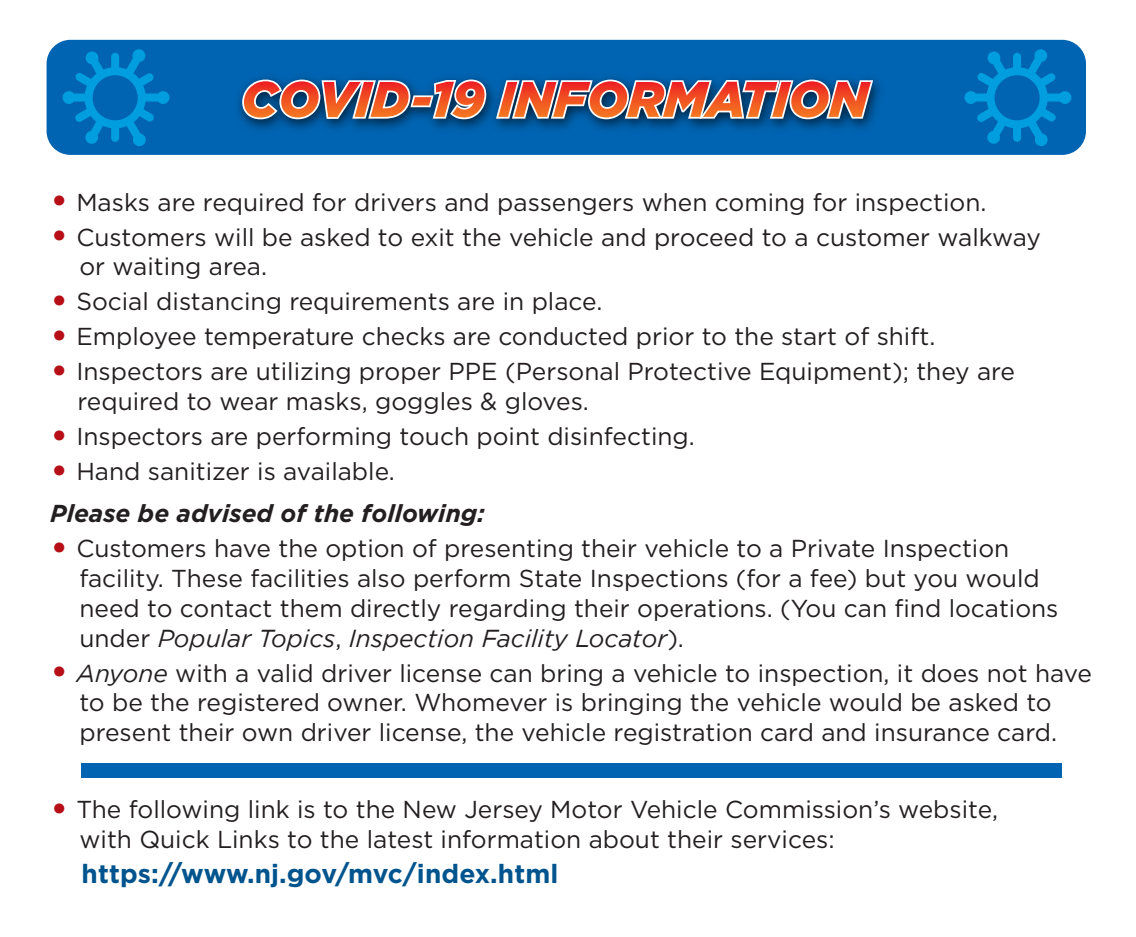
<style>
.page{position:relative;width:1136px;height:937px;background:#fff}
.page>*{position:absolute;margin:0;border:0;box-sizing:border-box;transform-origin:0 0}
.t1{font:700 26.25px "Gotham";letter-spacing:.005em;color:#00548e}
.t2{font:24.5px/29.8px "Gotham";color:#231f20}
.t3{font:italic 700 24.5px/42px "Gotham";color:#231f20}
.s1{font-size:38.5px;color:#b70f17}
.s2{font-weight:400;font-style:normal;font-size:38.5px;color:#b70f17}
.s3{font-weight:400;font-style:normal}
.s4{font-style:italic}
</style>
<div class="page">
<div style="left:81px;top:763px;width:980px;height:14px;background:#0164b2"></div>
<div style="left:47px;top:40px;width:1039px;height:115px;background:#0164b2;border-radius:24px"></div>
<svg style="left:62px;top:49px;width:107px;height:97px"></svg>
<svg style="left:964px;top:49px;width:107px;height:97px"></svg>
<svg style="left:240px;top:77px;width:635px;height:45px;background:#936b70"></svg>
<p class="t2" style="left:50px;top:187px;width:938px"><span class="s1">•</span> Masks are required for drivers and passengers when coming for inspection.</p>
<p class="t2" style="left:79px;top:222px;width:963px;text-indent:-29px"><span class="s1">•</span> Customers will be asked to exit the vehicle and proceed to a customer walkway or waiting area.</p>
<p class="t2" style="left:50px;top:286px;width:554px"><span class="s1">•</span> Social distancing requirements are in place.</p>
<p class="t2" style="left:50px;top:321px;width:886px"><span class="s1">•</span> Employee temperature checks are conducted prior to the start of shift.</p>
<p class="t2" style="left:77px;top:356px;width:939px;text-indent:-27px"><span class="s1">•</span> Inspectors are utilizing proper PPE (Personal Protective Equipment); they are required to wear masks, goggles &amp; gloves.</p>
<p class="t2" style="left:50px;top:421px;width:646px"><span class="s1">•</span> Inspectors are performing touch point disinfecting.</p>
<p class="t3" style="left:50px;top:450px;width:436px"><span class="s2">•</span> <span class="s3">Hand sanitizer is available.<br></span>Please be advised of the following:</p>
<p class="t2" style="left:79px;top:533px;width:980px;text-indent:-29px"><span class="s1">•</span> Customers have the option of presenting their vehicle to a Private Inspection facility. These facilities also perform State Inspections (for a fee) but you would need to contact them directly regarding their operations. (You can find locations under <span class="s4">Popular Topics</span>, <span class="s4">Inspection Facility Locator</span>).</p>
<p class="t2" style="left:50px;top:657px;width:1043px;text-align:center"><span class="s1">•</span> <span class="s4">Anyone</span> with a valid driver license can bring a vehicle to inspection, it does not have to be the registered owner. Whomever is bringing the vehicle would be asked to present their own driver license, the vehicle registration card and insurance card.</p>
<p class="t2" style="left:79px;top:794px;width:920px;text-indent:-29px"><span class="s1">•</span> The following link is to the New Jersey Motor Vehicle Commission’s website, with Quick Links to the latest information about their services:</p>
<p class="t1" style="left:82px;top:856px;width:478px">https://www.nj.gov/mvc/index.html</p>
</div>
